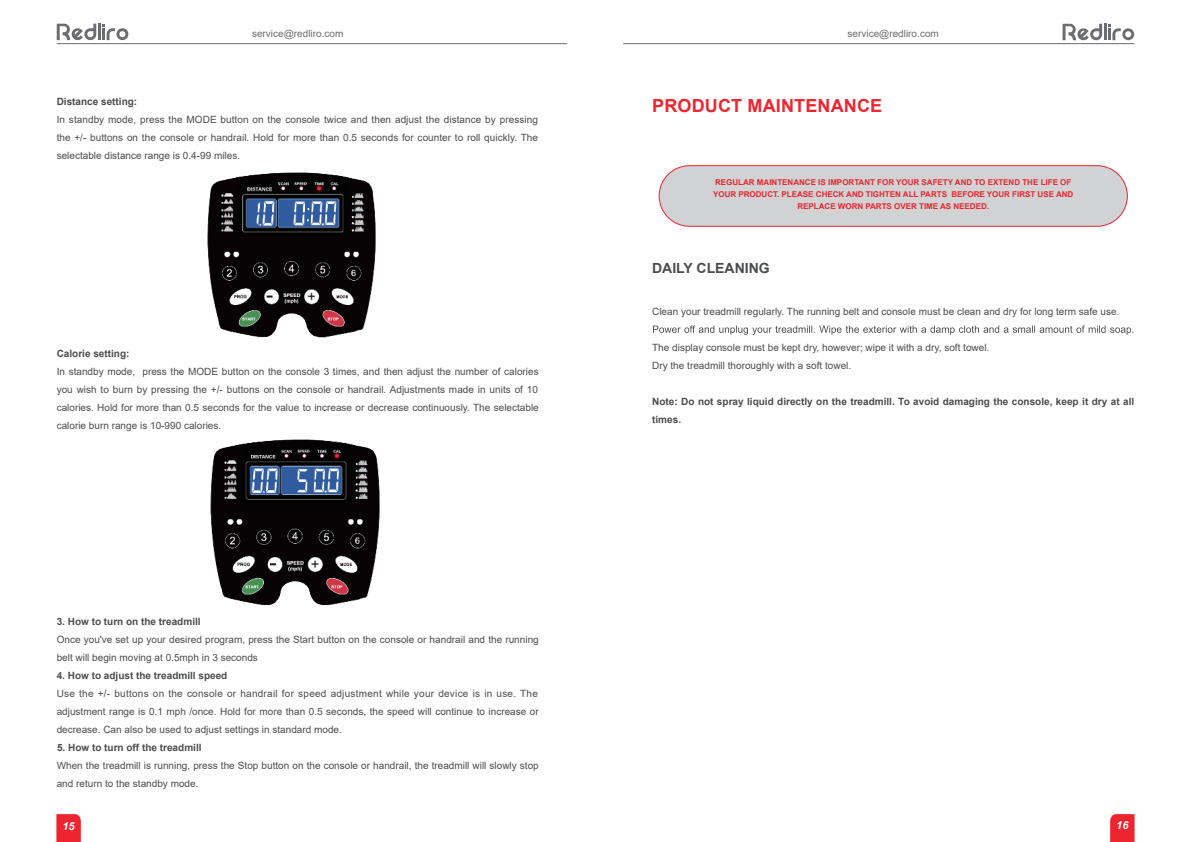
<style>
.page{position:relative;width:1191px;height:842px;background:#fff}
.page>*{position:absolute;margin:0;border:0;box-sizing:border-box;transform-origin:0 0}
.t1{font:700 18px "Arial";letter-spacing:.01em;color:#ee2530}
.t2{font:700 14px "Arial";color:#4b4c4d}
.t3{font:italic 700 11px "Arial";color:#fff}
.t4{font:10px/18px "Arial";color:#4b4c4d;text-align:justify}
.t5{font:700 10px/18px "Arial";color:#4b4c4d}
.t6{font:10px "Arial";color:#6c6d70}
.t7{font:700 8px/12px "Arial";color:#ee2530;text-align:center}
</style>
<div class="page">
<img style="left:207px;top:172px;width:169px;height:166px">
<svg style="left:56px;top:814px;width:25px;height:28px"></svg>
<hr style="left:57px;top:43px;width:510px;height:1px;background:#6c6d70">
<hr style="left:623px;top:43px;width:511px;height:1px;background:#6c6d70">
<svg style="left:1110px;top:814px;width:24px;height:28px"></svg>
<div style="left:659px;top:166px;width:468px;height:60px;background:#d1d2d4;border-radius:30px"></div>
<div style="left:658px;top:165px;width:469px;height:62px;border:1px solid #ee2530;border-radius:30px"></div>
<svg style="left:653px;top:325px;width:480px;height:10px"></svg>
<img style="left:210px;top:439px;width:170px;height:167px">
<hr style="left:98px;top:24px;width:3px;height:16px;background:#6c6d70">
<svg style="left:102px;top:24px;width:26px;height:16px"></svg>
<svg style="left:57px;top:24px;width:39px;height:16px"></svg>
<hr style="left:1103px;top:24px;width:3px;height:16px;background:#6c6d70">
<svg style="left:1108px;top:24px;width:26px;height:16px"></svg>
<svg style="left:1062px;top:24px;width:40px;height:16px"></svg>
<p class="t6" style="left:252px;top:27px;width:93px">service@redliro.com</p>
<p class="t6" style="left:847px;top:27px;width:93px">service@redliro.com</p>
<p class="t5" style="left:57px;top:93px;width:82px">Distance setting:</p>
<p class="t4" style="left:57px;top:110px;width:483px">In standby mode, press the MODE button on the console twice and then adjust the distance by pressing the +/- buttons on the console or handrail. Hold for more than 0.5 seconds for counter to roll quickly. The selectable distance range is 0.4-99 miles.</p>
<p class="t5" style="left:57px;top:344px;width:74px">Calorie setting:</p>
<p class="t4" style="left:57px;top:362px;width:483px">In standby mode, press the MODE button on the console 3 times, and then adjust the number of calories you wish to burn by pressing the +/- buttons on the console or handrail. Adjustments made in units of 10 calories. Hold for more than 0.5 seconds for the value to increase or decrease continuously. The selectable calorie burn range is 10-990 calories.</p>
<p class="t5" style="left:57px;top:612px;width:145px">3. How to turn on the treadmill</p>
<p class="t4" style="left:57px;top:630px;width:483px">Once you've set up your desired program, press the Start button on the console or handrail and the running belt will begin moving at 0.5mph in 3 seconds</p>
<p class="t5" style="left:57px;top:666px;width:172px">4. How to adjust the treadmill speed</p>
<p class="t4" style="left:57px;top:684px;width:483px">Use the +/- buttons on the console or handrail for speed adjustment while your device is in use. The adjustment range is 0.1 mph /once. Hold for more than 0.5 seconds, the speed will continue to increase or decrease. Can also be used to adjust settings in standard mode.</p>
<p class="t4" style="left:57px;top:756px;width:483px">When the treadmill is running, press the Stop button on the console or handrail, the treadmill will slowly stop and return to the standby mode.</p>
<p class="t5" style="left:57px;top:738px;width:146px">5. How to turn off the treadmill</p>
<h1 class="t1" style="left:652px;top:93px;width:232px">PRODUCT MAINTENANCE</h1>
<p class="t7" style="left:713px;top:176px;width:362px">REGULAR MAINTENANCE IS IMPORTANT FOR YOUR SAFETY AND TO EXTEND THE LIFE OF<br>YOUR PRODUCT. PLEASE CHECK AND TIGHTEN ALL PARTS BEFORE YOUR FIRST USE AND<br>REPLACE WORN PARTS OVER TIME AS NEEDED.</p>
<h2 class="t2" style="left:652px;top:258px;width:119px">DAILY CLEANING</h2>
<p class="t4" style="left:652px;top:302px;width:469px">Clean your treadmill regularly. The running belt and console must be clean and dry for long term safe use.</p>
<p class="t4" style="left:652px;top:338px;width:339px">The display console must be kept dry, however; wipe it with a dry, soft towel.<br>Dry the treadmill thoroughly with a soft towel.</p>
<p class="t5" style="left:652px;top:392px;width:483px">Note: Do not spray liquid directly on the treadmill. To avoid damaging the console, keep it dry at all times.</p>
<p class="t3" style="left:62px;top:819px;width:14px">15</p>
<p class="t3" style="left:1116px;top:818px;width:14px">16</p>
</div>
